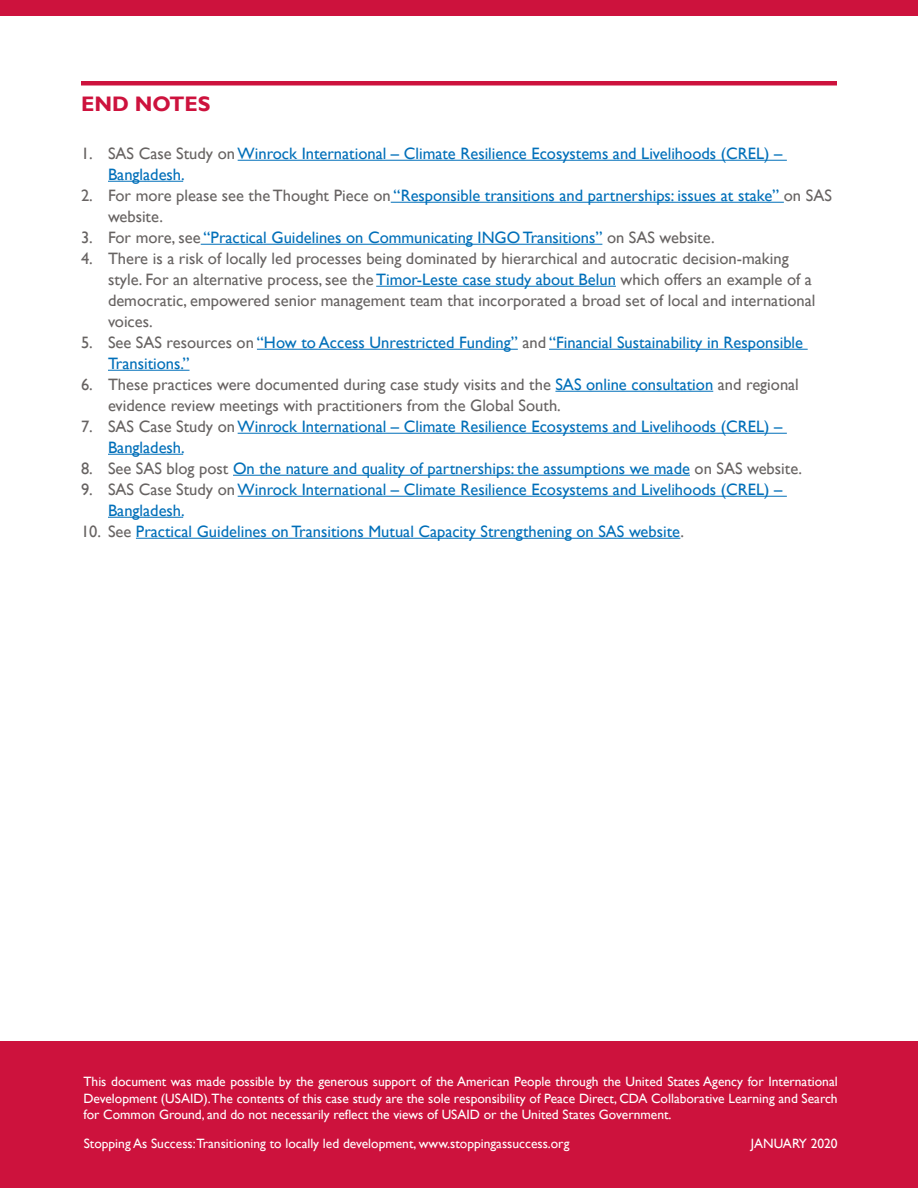
<style>
.page{position:relative;width:918px;height:1188px;background:#fff}
.page>*{position:absolute;margin:0;border:0;box-sizing:border-box;transform-origin:0 0}
.Subhead{font:700 21px "Gill Sans";color:#cd123d}
.t1{font:16.5px/21px "Gill Sans";color:#006fb9}
.t2{font:16.5px/21px "Gill Sans";color:#676362}
.Body_text{font:13.5px/16.5px "Gill Sans";color:#fff;text-align:justify}
.s1{color:#676362}
.s2{color:#006fb9}
</style>
<div class="page">
<div style="left:0;top:0;width:918px;height:16px;background:#cd123d"></div>
<div style="left:81px;top:81px;width:756px;height:5px;background:#cd123d"></div>
<hr style="left:238px;top:160px;width:549px;height:1px;background:#006fb9">
<hr style="left:108px;top:181px;width:75px;height:1px;background:#006fb9">
<hr style="left:391px;top:202px;width:393px;height:1px;background:#006fb9">
<hr style="left:201px;top:244px;width:401px;height:1px;background:#006fb9">
<hr style="left:376px;top:286px;width:240px;height:1px;background:#006fb9">
<hr style="left:257px;top:349px;width:261px;height:1px;background:#006fb9">
<hr style="left:549px;top:349px;width:259px;height:1px;background:#006fb9">
<hr style="left:108px;top:370px;width:82px;height:1px;background:#006fb9">
<hr style="left:555px;top:391px;width:158px;height:1px;background:#006fb9">
<hr style="left:238px;top:433px;width:549px;height:1px;background:#006fb9">
<hr style="left:108px;top:454px;width:75px;height:1px;background:#006fb9">
<hr style="left:233px;top:475px;width:457px;height:1px;background:#006fb9">
<hr style="left:238px;top:496px;width:549px;height:1px;background:#006fb9">
<hr style="left:108px;top:517px;width:75px;height:1px;background:#006fb9">
<hr style="left:136px;top:538px;width:544px;height:1px;background:#006fb9">
<div style="left:0;top:1041px;width:918px;height:147px;background:#cd123d"></div>
<p class="Subhead" style="left:81px;top:91px;width:131px">END NOTES</p>
<p class="t1" style="left:108px;top:143px;width:676px;text-indent:-27px"><span class="s1">1. SAS Case Study on</span> Winrock International – Climate Resilience Ecosystems and Livelihoods (CREL) –<br>Bangladesh.</p>
<p class="t1" style="left:108px;top:185px;width:725px;text-indent:-27px"><span class="s1">2. For more please see the Thought Piece on</span> “Responsible transitions and partnerships: issues at stake” <span class="s1">on SAS website.</span></p>
<p class="t1" style="left:81px;top:227px;width:635px"><span class="s1">3. For more, see</span> “Practical Guidelines on Communicating INGO Transitions” <span class="s1">on SAS website.</span></p>
<p class="t2" style="left:108px;top:248px;width:709px;text-indent:-27px">4. There is a risk of locally led processes being dominated by hierarchical and autocratic decision-making style. For an alternative process, see the <span class="s2">Timor-Leste case study about Belun</span> which offers an example of a democratic, empowered senior management team that incorporated a broad set of local and international voices.</p>
<p class="t1" style="left:108px;top:332px;width:697px;text-indent:-27px"><span class="s1">5. See SAS resources on</span> “How to Access Unrestricted Funding” <span class="s1">and</span> “Financial Sustainability in Responsible<br>Transitions.”</p>
<p class="t2" style="left:108px;top:374px;width:692px;text-indent:-27px">6. These practices were documented during case study visits and the <span class="s2">SAS online consultation</span> and regional evidence review meetings with practitioners from the Global South.</p>
<p class="t1" style="left:108px;top:416px;width:676px;text-indent:-27px"><span class="s1">7. SAS Case Study on</span> Winrock International – Climate Resilience Ecosystems and Livelihoods (CREL) –<br>Bangladesh.</p>
<p class="t1" style="left:81px;top:458px;width:723px"><span class="s1">8. See SAS blog post</span> On the nature and quality of partnerships: the assumptions we made <span class="s1">on SAS website.</span></p>
<p class="t1" style="left:108px;top:479px;width:676px;text-indent:-27px"><span class="s1">9. SAS Case Study on</span> Winrock International – Climate Resilience Ecosystems and Livelihoods (CREL) –<br>Bangladesh.</p>
<p class="t1" style="left:81px;top:521px;width:605px"><span class="s1">10. See</span> Practical Guidelines on Transitions Mutual Capacity Strengthening on SAS website<span class="s1">.</span></p>
<p class="Body_text" style="left:83px;top:1074px;width:756px">This document was made possible by the generous support of the American People through the United States Agency for International Development (USAID).The contents of this case study are the sole responsibility of Peace Direct, CDA Collaborative Learning and Search for Common Ground, and do not necessarily reflect the views of USAID or the United States Government.</p>
<p class="Body_text" style="left:84px;top:1136px;width:487px">Stopping As Success:Transitioning to locally led development, www.stoppingassuccess.org</p>
<p class="Body_text" style="left:751px;top:1136px;width:88px">JANUARY 2020</p>
</div>
